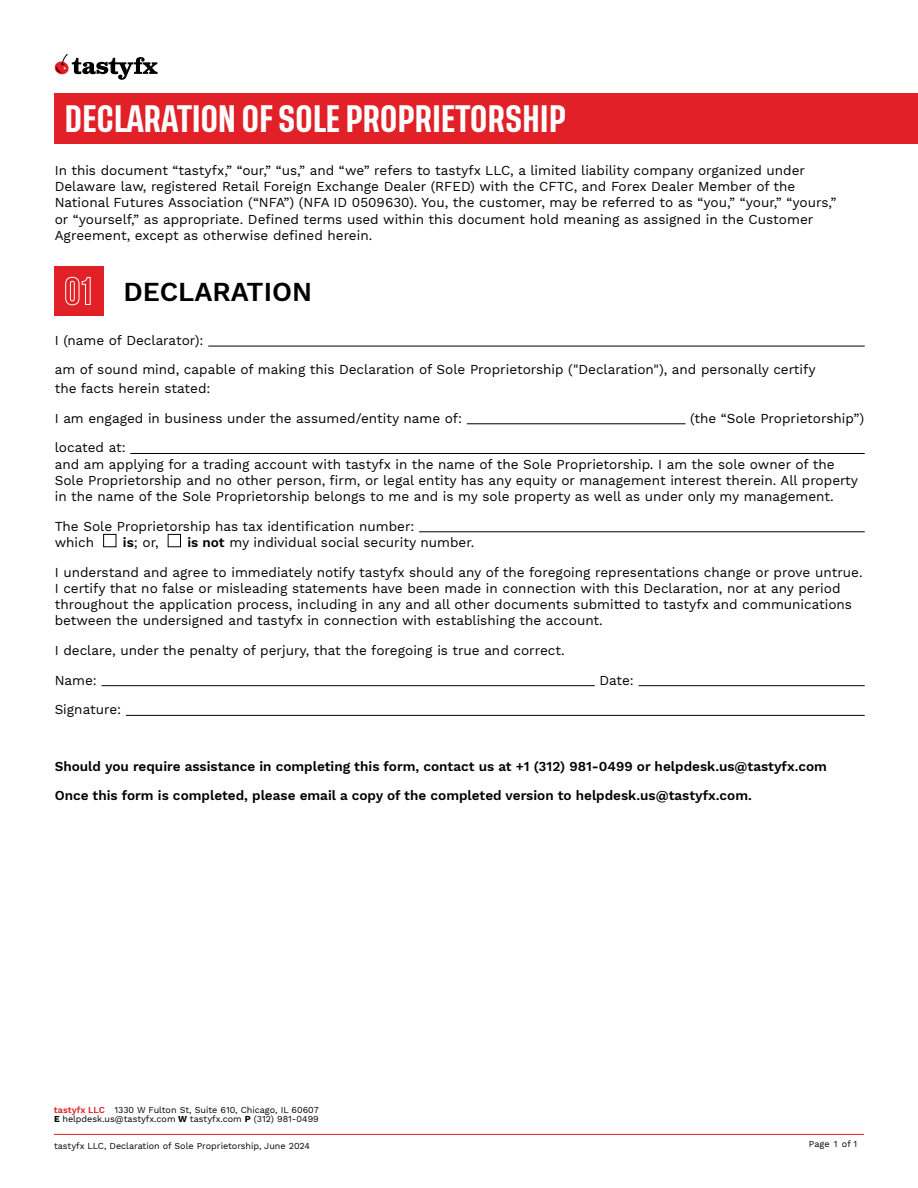
<style>
.page{position:relative;width:918px;height:1188px;background:#fff}
.page>*{position:absolute;margin:0;border:0;box-sizing:border-box;transform-origin:0 0}
.t1{font:500 28.5px "Tusker Grotesk 6500";letter-spacing:-.01em;color:#fff}
.t2{font:600 27px "Work Sans";color:#000}
.t3{font:13.5px/16.2px "Work Sans";color:#000}
.t4{font:600 13.5px/28.5px "Work Sans";color:#000}
.t5{font:9px/8.4px "Work Sans";color:#000;text-align:right}
.t6{font:600 9px "Work Sans";color:#e12027}
.s1{font-family:"Tusker Grotesk 6500";font-weight:500;font-size:28.5px;color:#fff}
.s2{font-weight:600}
.s3{font-weight:700}
</style>
<div class="page">
<hr style="left:54px;top:1134px;width:810px;height:1px;background:#e12027">
<div style="left:55px;top:93px;width:863px;height:50px;background:#e12027"></div>
<svg style="left:55px;top:54px;width:103px;height:26px"></svg>
<div style="left:55px;top:266px;width:49px;height:50px;background:#e12027"></div>
<hr style="left:208px;top:346px;width:657px;height:1px;background:#000">
<hr style="left:467px;top:423px;width:219px;height:1px;background:#000">
<hr style="left:130px;top:453px;width:735px;height:1px;background:#000">
<hr style="left:419px;top:531px;width:446px;height:1px;background:#000">
<hr style="left:102px;top:685px;width:493px;height:1px;background:#000">
<hr style="left:639px;top:685px;width:226px;height:1px;background:#000">
<hr style="left:126px;top:715px;width:739px;height:1px;background:#000">
<div style="left:103px;top:534px;width:13px;height:13px;border:1px solid #000"></div>
<div style="left:168px;top:534px;width:13px;height:13px;border:1px solid #000"></div>
<h1 class="t1" style="left:64px;top:101px;width:503px">DECLARATION OF SOLE PROPRIETORSHIP</h1>
<p class="t3" style="left:55px;top:163px;width:783px">In this document “tastyfx,” “our,” “us,” and “we” refers to tastyfx LLC, a limited liability company organized under Delaware law, registered Retail Foreign Exchange Dealer (RFED) with the CFTC, and Forex Dealer Member of the National Futures Association (“NFA”) (NFA ID 0509630). You, the customer, may be referred to as “you,” “your,” “yours,” or “yourself,” as appropriate. Defined terms used within this document hold meaning as assigned in the Customer Agreement, except as otherwise defined herein.</p>
<h2 class="t2" style="left:64px;top:276px;width:250px"><span class="s1">01</span> DECLARATION</h2>
<p class="t3" style="left:55px;top:327px;width:762px;line-height:28.5px">I (name of Declarator):<br>am of sound mind, capable of making this Declaration of Sole Proprietorship ("Declaration"), and personally certify</p>
<p class="t3" style="left:55px;top:381px;width:157px">the facts herein stated:</p>
<p class="t3" style="left:55px;top:411px;width:409px">I am engaged in business under the assumed/entity name of:</p>
<p class="t3" style="left:690px;top:411px;width:175px">(the “Sole Proprietorship”)</p>
<p class="t3" style="left:55px;top:440px;width:805px">located at:<br>and am applying for a trading account with tastyfx in the name of the Sole Proprietorship. I am the sole owner of the Sole Proprietorship and no other person, firm, or legal entity has any equity or management interest therein. All property in the name of the Sole Proprietorship belongs to me and is my sole property as well as under only my management.</p>
<p class="t3" style="left:55px;top:519px;width:361px">The Sole Proprietorship has tax identification number: which</p>
<p class="t3" style="left:55px;top:528px;width:809px;line-height:29.7px;text-indent:133px"><span class="s2">is not</span> my individual social security number.<br>I understand and agree to immediately notify tastyfx should any of the foregoing representations change or prove untrue.</p>
<p class="t3" style="left:55px;top:581px;width:799px">I certify that no false or misleading statements have been made in connection with this Declaration, nor at any period throughout the application process, including in any and all other documents submitted to tastyfx and communications between the undersigned and tastyfx in connection with establishing the account.</p>
<p class="t3" style="left:55px;top:636px;width:512px;line-height:29.7px">I declare, under the penalty of perjury, that the foregoing is true and correct.<br>Name:</p>
<p class="t3" style="left:123px;top:535px;width:37px"><span class="s2">is</span>; or,</p>
<p class="t3" style="left:599px;top:673px;width:36px">Date:</p>
<p class="t3" style="left:55px;top:702px;width:68px">Signature:</p>
<p class="t4" style="left:55px;top:753px;width:774px">Should you require assistance in completing this form, contact us at +1 (312) 981-0499 or helpdesk.us@tastyfx.com<br>Once this form is completed, please email a copy of the completed version to helpdesk.us@tastyfx.com.</p>
<p class="t5" style="left:54px;top:1107px;width:266px">1330 W Fulton St, Suite 610, Chicago, IL 60607<br><span class="s3">E</span> helpdesk.us@tastyfx.com <span class="s3">W</span> tastyfx.com <span class="s3">P</span> (312) 981-0499</p>
<p class="t6" style="left:54px;top:1105px;width:52px">tastyfx LLC</p>
<p class="t5" style="left:54px;top:1142px;width:258px">tastyfx LLC, Declaration of Sole Proprietorship, June 2024</p>
<p class="t5" style="left:809px;top:1140px;width:22px">Page</p>
<p class="t5" style="left:842px;top:1140px;width:17px">of 1</p>
<p class="t5" style="left:834px;top:1140px;width:5px">1</p>
</div>
